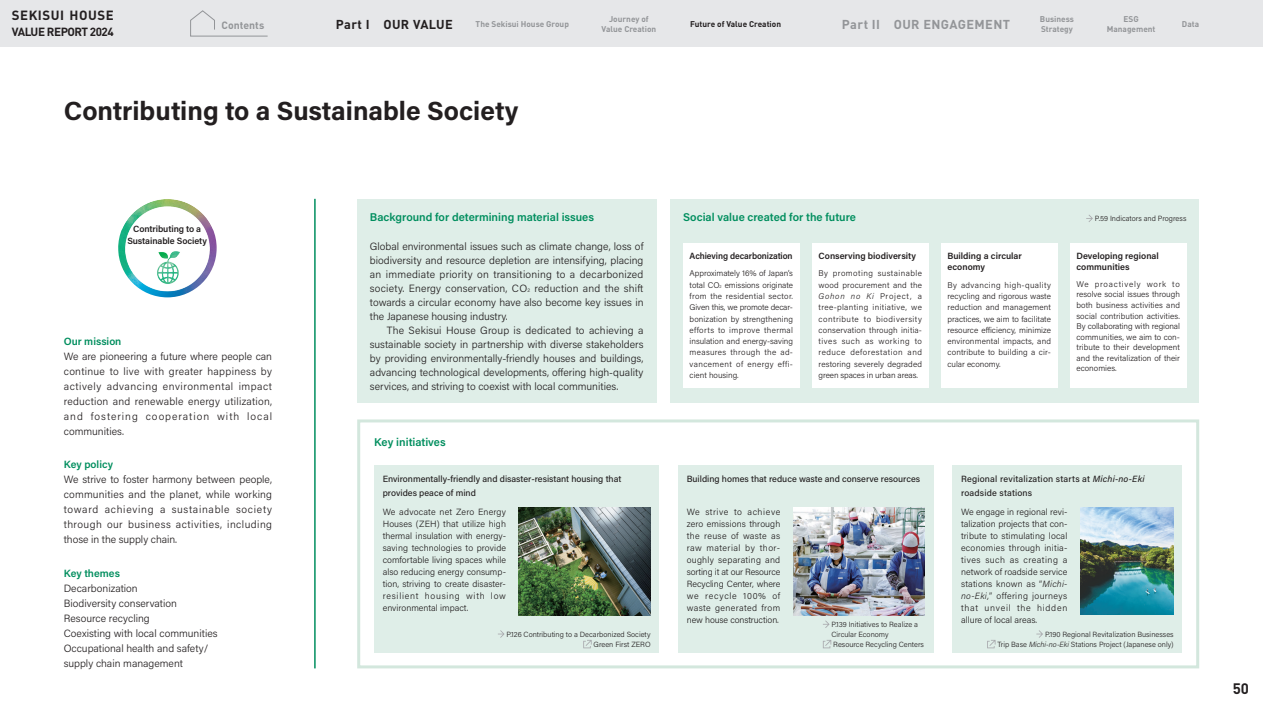
<style>
.page{position:relative;width:1263px;height:711px;background:#fff}
.page>*{position:absolute;margin:0;border:0;box-sizing:border-box;transform-origin:0 0}
.t1{font:700 26.25px "Acumin Pro";color:#231f20}
.t2{font:700 15px "DINOT";color:#231f20}
.t3{font:700 13.2px "DINOT";letter-spacing:.04em;color:#231f20}
.t4{font:700 12.75px "DINOT";letter-spacing:.03em;color:#939598}
.t5{font:700 12.75px "DINOT";letter-spacing:.03em;color:#231f20}
.t6{font:700 11.7px "DINOT";letter-spacing:-.04em;color:#231f20}
.t7{font:600 11.25px "Acumin Pro";color:#008e5e}
.t8{font:300 10.5px/15px "Acumin Pro";color:#231f20;text-align:justify}
.t9{font:600 10.5px "Acumin Pro";color:#008e5e}
.t10{font:700 10.5px "DINOT";color:#939598}
.t11{font:300 9px/12px "Acumin Pro";letter-spacing:.035em;color:#231f20;text-align:justify}
.t12{font:500 9px/14.2px "Acumin Pro";color:#231f20}
.t13{font:600 9px/11.2px "Acumin Pro";letter-spacing:-.005em;color:#231f20}
.t14{font:500 9px/14.2px "Acumin Pro";letter-spacing:.02em;color:#231f20}
.t15{font:600 9px "Acumin Pro";letter-spacing:-.005em;color:#231f20;scale:.96 1}
.t16{font:300 8.25px/11.2px "Acumin Pro";letter-spacing:.01em;color:#231f20;text-align:justify}
.t17{font:700 8.25px/9.8px "DINOT";color:#939598;text-align:center}
.t18{font:700 8.25px "DINOT";color:#231f20}
.t19{font:300 7.5px/9.8px "Acumin Pro";color:#231f20;text-align:right}
.s1{font-size:5.25px}
.s2{font-size:4.2px}
.s3{font-style:italic}
</style>
<div class="page">
<div style="left:357px;top:199px;width:299px;height:203px;background:#dfeee8"></div>
<hr style="left:314px;top:199px;width:2px;height:469px;background:#008e5e">
<div style="left:357px;top:419px;width:842px;height:249px;border:3px solid #d3e7dd"></div>
<div style="left:374px;top:465px;width:285px;height:187px;background:#dfeee8"></div>
<div style="left:678px;top:465px;width:255px;height:187px;background:#dfeee8"></div>
<div style="left:952px;top:465px;width:230px;height:187px;background:#dfeee8"></div>
<img style="left:519px;top:507px;width:132px;height:108px">
<img style="left:793px;top:507px;width:132px;height:108px">
<img style="left:1080px;top:507px;width:94px;height:107px">
<img style="left:118px;top:199px;width:99px;height:98px;border-radius:49px">
<img style="left:143px;top:243px;width:51px;height:49px">
<svg style="left:498px;top:630px;width:7px;height:7px"></svg>
<svg style="left:583px;top:640px;width:9px;height:7px"></svg>
<svg style="left:823px;top:620px;width:6px;height:7px"></svg>
<svg style="left:823px;top:640px;width:8px;height:7px"></svg>
<svg style="left:1036px;top:630px;width:7px;height:7px"></svg>
<svg style="left:987px;top:640px;width:8px;height:7px"></svg>
<div style="left:670px;top:199px;width:529px;height:203px;background:#dfeee8"></div>
<div style="left:683px;top:242px;width:116px;height:145px;background:#fff"></div>
<div style="left:812px;top:242px;width:116px;height:145px;background:#fff"></div>
<div style="left:941px;top:242px;width:116px;height:145px;background:#fff"></div>
<div style="left:1070px;top:242px;width:116px;height:145px;background:#fff"></div>
<svg style="left:1086px;top:215px;width:7px;height:7px"></svg>
<div style="left:0;top:0;width:1263px;height:47px;background:#e6e7e9"></div>
<svg style="left:190px;top:10px;width:78px;height:27px"></svg>
<p class="t3" style="left:12px;top:5px;width:103px">SEKISUI HOUSE</p>
<p class="t6" style="left:12px;top:23px;width:103px">VALUE REPORT 2024</p>
<p class="t17" style="left:602px;top:13px;width:56px">Journey of<br>Value Creation</p>
<p class="t17" style="left:1040px;top:13px;width:36px">Business</p>
<p class="t17" style="left:1041px;top:23px;width:33px">Strategy</p>
<p class="t17" style="left:1107px;top:13px;width:50px">ESG<br>Management</p>
<p class="t17" style="left:1182px;top:18px;width:19px">Data</p>
<p class="t10" style="left:222px;top:17px;width:44px">Contents</p>
<p class="t5" style="left:336px;top:14px;width:118px">Part I OUR VALUE</p>
<p class="t17" style="left:476px;top:18px;width:95px">The Sekisui House Group</p>
<p class="t18" style="left:690px;top:17px;width:92px">Future of Value Creation</p>
<p class="t4" style="left:842px;top:14px;width:170px">Part II OUR ENGAGEMENT</p>
<h1 class="t1" style="left:64px;top:92px;width:456px">Contributing to a Sustainable Society</h1>
<p class="t13" style="left:127px;top:222px;width:81px;line-height:12px;text-align:center">Contributing to a<br>Sustainable Society</p>
<p class="t9" style="left:64px;top:334px;width:59px">Our mission</p>
<p class="t8" style="left:64px;top:348px;width:210px">We are pioneering a future where people can continue to live with greater happiness by actively advancing environmental impact reduction and renewable energy utilization, and fostering cooperation with local communities.</p>
<p class="t9" style="left:64px;top:457px;width:51px">Key policy</p>
<p class="t8" style="left:64px;top:471px;width:210px">We strive to foster harmony between people, communities and the planet, while working toward achieving a sustainable society through our business activities, including those in the supply chain.</p>
<p class="t9" style="left:64px;top:565px;width:58px">Key themes</p>
<p class="t8" style="left:64px;top:579px;width:155px;text-align:left">Decarbonization<br>Biodiversity conservation<br>Resource recycling<br>Coexisting with local communities<br>Occupational health and safety/ supply chain management</p>
<p class="t7" style="left:370px;top:209px;width:226px">Background for determining material issues</p>
<p class="t8" style="left:370px;top:239px;width:275px;line-height:14px">Global environmental issues such as climate change, loss of biodiversity and resource depletion are intensifying, placing an immediate priority on transitioning to a decarbonized society. Energy conservation, CO<span class="s1">2</span> reduction and the shift towards a circular economy have also become key issues in the Japanese housing industry.</p>
<p class="t8" style="left:370px;top:322px;width:275px;line-height:14px;text-indent:17px">The Sekisui House Group is dedicated to achieving a sustainable society in partnership with diverse stakeholders by providing environmentally-friendly houses and buildings, advancing technological developments, offering high-quality services, and striving to coexist with local communities.</p>
<p class="t7" style="left:683px;top:209px;width:174px">Social value created for the future</p>
<p class="t15" style="left:690px;top:249px;width:109px">Achieving decarbonization</p>
<p class="t16" style="left:690px;top:267px;width:105px">Approximately 16% of Japan’s total CO<span class="s2">2</span> emissions originate from the residential sector.<br>Given this, we promote decar&shy;bonization by strengthening efforts to improve thermal insulation and energy-saving measures through the ad&shy;vancement of energy effi&shy;cient housing.</p>
<p class="t13" style="left:818px;top:249px;width:99px">Conserving biodiversity</p>
<p class="t16" style="left:818px;top:267px;width:105px">By promoting sustainable wood procurement and the <span class="s3">Gohon no Ki</span> Project, a tree-planting initiative, we contribute to biodiversity conservation through initia&shy;tives such as working to reduce deforestation and restoring severely degraded green spaces in urban areas.</p>
<p class="t13" style="left:947px;top:249px;width:76px">Building a circular economy</p>
<p class="t16" style="left:947px;top:279px;width:105px">By advancing high-quality recycling and rigorous waste reduction and management practices, we aim to facilitate resource efficiency, minimize environmental impacts, and contribute to building a cir&shy;cular economy.</p>
<p class="t19" style="left:1095px;top:213px;width:93px">P.59 Indicators and Progress</p>
<p class="t19" style="left:1095px;top:216px;width:93px">P.59 Indicators and Progress</p>
<p class="t13" style="left:1076px;top:249px;width:84px">Developing regional communities</p>
<p class="t16" style="left:1076px;top:278px;width:105px;line-height:10.5px">We proactively work to resolve social issues through both business activities and social contribution activities.<br>By collaborating with regional communities, we aim to con&shy;tribute to their development and the revitalization of their economies.</p>
<p class="t7" style="left:374px;top:434px;width:73px">Key initiatives</p>
<p class="t12" style="left:383px;top:471px;width:240px">Environmentally-friendly and disaster-resistant housing that provides peace of mind</p>
<p class="t11" style="left:383px;top:504px;width:125px">We advocate net Zero Energy Houses (ZEH) that utilize high thermal insulation with energy&shy;saving technologies to provide comfortable living spaces while also reducing energy consump&shy;tion, striving to create disaster&shy;resilient housing with low environmental impact.</p>
<p class="t12" style="left:687px;top:471px;width:235px">Building homes that reduce waste and conserve resources</p>
<p class="t11" style="left:687px;top:504px;width:95px">We strive to achieve zero emissions through the reuse of waste as raw material by thor&shy;oughly separating and sorting it at our Resource Recycling Center, where we recycle 100% of waste generated from new house construction.</p>
<p class="t14" style="left:961px;top:471px;width:185px">Regional revitalization starts at <span class="s3">Michi-no-Eki </span>roadside stations</p>
<p class="t11" style="left:961px;top:504px;width:108px">We engage in regional revi&shy;talization projects that con&shy;tribute to stimulating local economies through initia&shy;tives such as creating a network of roadside service stations known as “<span class="s3">Michi&shy;no-Eki,</span>” offering journeys that unveil the hidden allure of local areas.</p>
<p class="t19" style="left:506px;top:628px;width:146px">P.126 Contributing to a Decarbonized Society<br>Green First ZERO</p>
<p class="t19" style="left:831px;top:618px;width:94px;text-align:left">P.139 Initiatives to Realize a<br>Circular Economy<br>Resource Recycling Centers</p>
<p class="t19" style="left:997px;top:628px;width:178px">P.190 Regional Revitalization Businesses<br>Trip Base <span class="s3">Michi-no-Eki</span> Stations Project (Japanese only)</p>
<h2 class="t2" style="left:1233px;top:676px;width:18px">50</h2>
</div>
